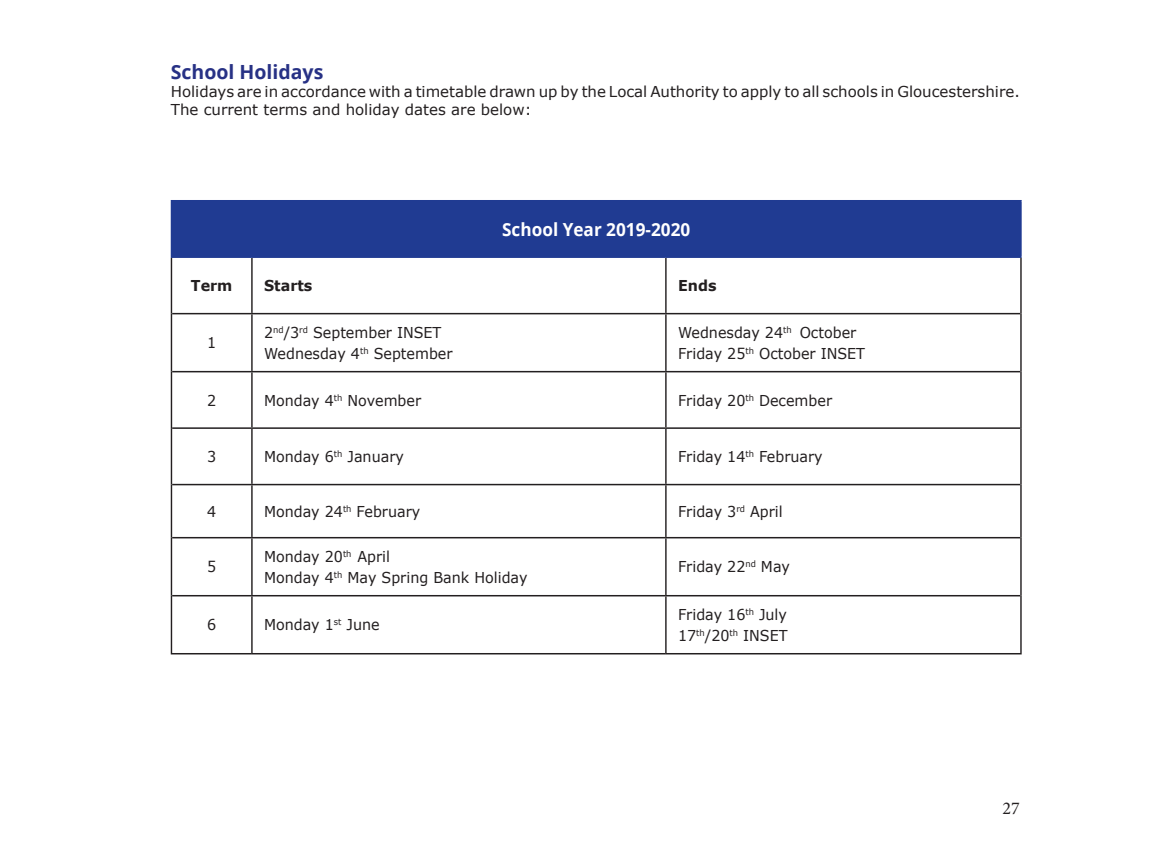
<style>
.page{position:relative;width:1149px;height:851px;background:#fff}
.page>*{position:absolute;margin:0;border:0;box-sizing:border-box;transform-origin:0 0}
.t1{font:700 19.5px "Open Sans";color:#273185}
.t2{font:700 18px "Open Sans";color:#fff;scale:.95 1}
.t3{font:18px "Minion Pro";color:#231f20}
.t4{font:15px "Verdana";color:#231f20;scale:.95 1}
.t5{font:15px/18px "Verdana";color:#231f20}
.t6{font:700 15px "Verdana";color:#231f20;scale:.95 1}
</style>
<div class="page">
<div style="left:171px;top:201px;width:849px;height:56px;background:#203b92"></div>
<svg style="left:172px;top:258px;width:847px;height:55px"></svg>
<hr style="left:251px;top:258px;width:1px;height:55px;background:#231f20">
<hr style="left:665px;top:258px;width:1px;height:55px;background:#231f20">
<hr style="left:251px;top:314px;width:1px;height:57px;background:#231f20">
<hr style="left:665px;top:314px;width:1px;height:57px;background:#231f20">
<hr style="left:251px;top:372px;width:1px;height:55px;background:#231f20">
<hr style="left:665px;top:372px;width:1px;height:55px;background:#231f20">
<hr style="left:251px;top:429px;width:1px;height:54px;background:#231f20">
<hr style="left:665px;top:429px;width:1px;height:54px;background:#231f20">
<hr style="left:251px;top:485px;width:1px;height:52px;background:#231f20">
<hr style="left:665px;top:485px;width:1px;height:52px;background:#231f20">
<hr style="left:251px;top:538px;width:1px;height:57px;background:#231f20">
<hr style="left:665px;top:538px;width:1px;height:57px;background:#231f20">
<hr style="left:251px;top:596px;width:1px;height:57px;background:#231f20">
<hr style="left:665px;top:596px;width:1px;height:57px;background:#231f20">
<hr style="left:172px;top:313px;width:80px;height:1px;background:#231f20">
<hr style="left:252px;top:313px;width:413px;height:1px;background:#231f20">
<hr style="left:665px;top:313px;width:354px;height:1px;background:#231f20">
<hr style="left:172px;top:371px;width:80px;height:1px;background:#231f20">
<hr style="left:252px;top:371px;width:413px;height:1px;background:#231f20">
<hr style="left:665px;top:371px;width:354px;height:1px;background:#231f20">
<hr style="left:172px;top:427px;width:80px;height:2px;background:#231f20">
<hr style="left:252px;top:427px;width:413px;height:2px;background:#231f20">
<hr style="left:665px;top:427px;width:354px;height:2px;background:#231f20">
<hr style="left:172px;top:483px;width:80px;height:2px;background:#231f20">
<hr style="left:252px;top:483px;width:413px;height:2px;background:#231f20">
<hr style="left:665px;top:483px;width:354px;height:2px;background:#231f20">
<hr style="left:172px;top:537px;width:80px;height:1px;background:#231f20">
<hr style="left:252px;top:537px;width:413px;height:1px;background:#231f20">
<hr style="left:665px;top:537px;width:354px;height:1px;background:#231f20">
<hr style="left:172px;top:595px;width:80px;height:1px;background:#231f20">
<hr style="left:252px;top:595px;width:413px;height:1px;background:#231f20">
<hr style="left:665px;top:595px;width:354px;height:1px;background:#231f20">
<hr style="left:1019px;top:201px;width:2px;height:55px;background:#203b92">
<hr style="left:171px;top:200px;width:81px;height:1px;background:#203b92">
<hr style="left:252px;top:200px;width:413px;height:1px;background:#203b92">
<hr style="left:665px;top:200px;width:356px;height:1px;background:#203b92">
<hr style="left:171px;top:256px;width:81px;height:2px;background:#203b92">
<hr style="left:252px;top:256px;width:413px;height:2px;background:#203b92">
<hr style="left:665px;top:256px;width:356px;height:2px;background:#203b92">
<hr style="left:171px;top:258px;width:1px;height:55px;background:#231f20">
<hr style="left:1019px;top:258px;width:2px;height:55px;background:#231f20">
<hr style="left:171px;top:313px;width:1px;height:58px;background:#231f20">
<hr style="left:1019px;top:313px;width:2px;height:58px;background:#231f20">
<hr style="left:171px;top:371px;width:1px;height:57px;background:#231f20">
<hr style="left:1019px;top:371px;width:2px;height:57px;background:#231f20">
<hr style="left:171px;top:428px;width:1px;height:56px;background:#231f20">
<hr style="left:1019px;top:428px;width:2px;height:56px;background:#231f20">
<hr style="left:171px;top:484px;width:1px;height:53px;background:#231f20">
<hr style="left:1019px;top:484px;width:2px;height:53px;background:#231f20">
<hr style="left:171px;top:537px;width:1px;height:58px;background:#231f20">
<hr style="left:1019px;top:537px;width:2px;height:58px;background:#231f20">
<hr style="left:171px;top:595px;width:1px;height:58px;background:#231f20">
<hr style="left:1019px;top:595px;width:2px;height:58px;background:#231f20">
<hr style="left:171px;top:653px;width:81px;height:1px;background:#231f20">
<hr style="left:252px;top:653px;width:413px;height:1px;background:#231f20">
<hr style="left:665px;top:653px;width:356px;height:1px;background:#231f20">
<p class="t1" style="left:171px;top:58px;width:154px">School Holidays</p>
<p class="t5" style="left:171px;top:82px;width:850px">Holidays are in accordance with a timetable drawn up by the Local Authority to apply to all schools in Gloucestershire.<br>The current terms and holiday dates are below:</p>
<p class="t2" style="left:502px;top:216px;width:199px">School Year 2019-2020</p>
<p class="t6" style="left:191px;top:275px;width:45px">Term</p>
<p class="t6" style="left:264px;top:275px;width:52px">Starts</p>
<p class="t6" style="left:678px;top:275px;width:42px">Ends</p>
<p class="t4" style="left:207px;top:332px;width:11px">1</p>
<p class="t4" style="left:264px;top:322px;width:188px">2<sup>nd</sup>/3<sup>rd</sup> September INSET</p>
<p class="t4" style="left:264px;top:343px;width:200px">Wednesday 4<sup>th</sup> September</p>
<p class="t4" style="left:678px;top:322px;width:189px">Wednesday 24<sup>th</sup> October</p>
<p class="t4" style="left:678px;top:343px;width:198px">Friday 25<sup>th</sup> October INSET</p>
<p class="t4" style="left:207px;top:390px;width:11px">2</p>
<p class="t4" style="left:264px;top:390px;width:167px">Monday 4<sup>th</sup> November</p>
<p class="t4" style="left:678px;top:390px;width:164px">Friday 20<sup>th</sup> December</p>
<p class="t4" style="left:207px;top:446px;width:11px">3</p>
<p class="t4" style="left:264px;top:446px;width:149px">Monday 6<sup>th</sup> January</p>
<p class="t4" style="left:678px;top:446px;width:154px">Friday 14<sup>th</sup> February</p>
<p class="t4" style="left:207px;top:501px;width:11px">4</p>
<p class="t4" style="left:264px;top:501px;width:166px">Monday 24<sup>th</sup> February</p>
<p class="t4" style="left:678px;top:501px;width:112px">Friday 3<sup>rd</sup> April</p>
<p class="t4" style="left:207px;top:556px;width:11px">5</p>
<p class="t4" style="left:264px;top:546px;width:134px">Monday 20<sup>th</sup> April</p>
<p class="t4" style="left:264px;top:567px;width:279px">Monday 4<sup>th</sup> May Spring Bank Holiday</p>
<p class="t4" style="left:207px;top:614px;width:11px">6</p>
<p class="t4" style="left:264px;top:614px;width:123px">Monday 1<sup>st</sup> June</p>
<p class="t4" style="left:678px;top:556px;width:119px">Friday 22<sup>nd</sup> May</p>
<p class="t4" style="left:678px;top:604px;width:116px">Friday 16<sup>th</sup> July</p>
<p class="t4" style="left:678px;top:625px;width:117px">17<sup>th</sup>/20<sup>th</sup> INSET</p>
<p class="t3" style="left:1002px;top:796px;width:19px">27</p>
</div>
